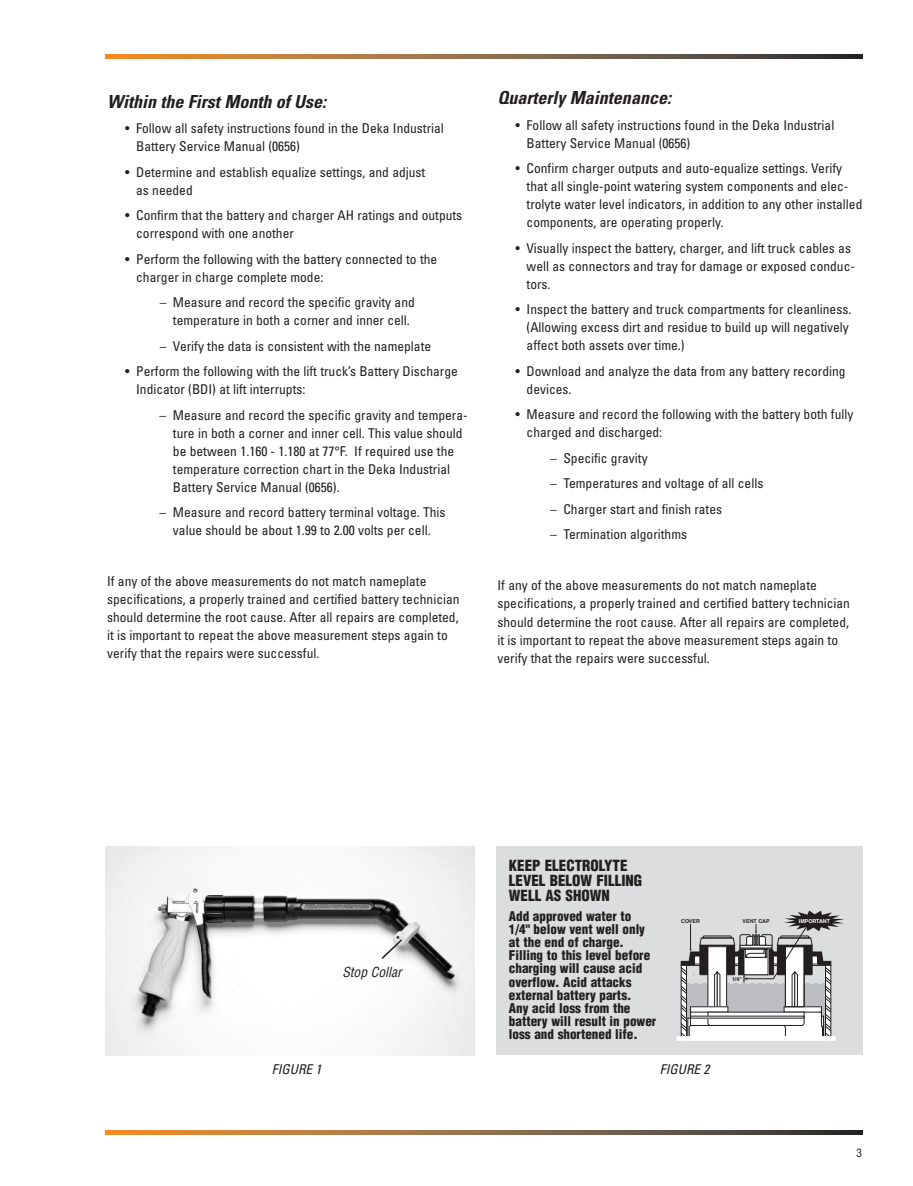
<style>
.page{position:relative;width:913px;height:1186px;background:#fff}
.page>*{position:absolute;margin:0;border:0;box-sizing:border-box;transform-origin:0 0}
.t1{font:italic 700 condensed 18px "Univers";color:#231f20}
.t2{font:900 condensed 15px/15px "Helvetica";color:#231f20}
.t3{font:condensed 13.5px/18px "Univers";color:#231f20}
.t4{font:italic condensed 13.5px "Univers";color:#231f20}
.t5{font:italic condensed 13.5px "Helvetica";color:#231f20}
.t6{font:900 condensed 13.05px/13px "Helvetica";color:#231f20}
.t7{font:condensed 11.25px "Helvetica";color:#231f20}
.t8{font:700 5.4px "Helvetica";color:#231f20}
.t9{font:700 5.4px "Helvetica";color:#fff}
</style>
<div class="page">
<img style="left:106px;top:846px;width:369px;height:209px">
<div style="left:496px;top:846px;width:366px;height:208px;background:#dcdddf"></div>
<svg style="left:680px;top:910px;width:164px;height:130px"></svg>
<div style="left:785px;top:946px;width:19px;height:60px;border:1px solid #231f20"></div>
<hr style="left:676px;top:1036px;width:159px;height:4px;background:#fff">
<img style="left:106px;top:54px;width:756px;height:4px">
<img style="left:106px;top:1130px;width:756px;height:4px">
<svg style="left:380px;top:937px;width:23px;height:23px"></svg>
<h1 class="t1" style="left:107px;top:94px;width:220px">Within the First Month of Use:</h1>
<p class="t3" style="left:136px;top:120px;width:309px;text-indent:-11px">• Follow all safety instructions found in the Deka Industrial<br>Battery Service Manual (0656)</p>
<p class="t3" style="left:136px;top:164px;width:290px;text-indent:-11px">• Determine and establish equalize settings, and adjust as needed</p>
<p class="t3" style="left:136px;top:207px;width:327px;text-indent:-11px">• Confirm that the battery and charger AH ratings and outputs correspond with one another</p>
<p class="t3" style="left:136px;top:251px;width:302px;text-indent:-11px">• Perform the following with the battery connected to the charger in charge complete mode:</p>
<p class="t3" style="left:173px;top:294px;width:243px;text-indent:-13px">– Measure and record the specific gravity and temperature in both a corner and inner cell.</p>
<p class="t3" style="left:160px;top:338px;width:273px">– Verify the data is consistent with the nameplate</p>
<p class="t3" style="left:136px;top:363px;width:323px;text-indent:-11px">• Perform the following with the lift truck’s Battery Discharge<br>Indicator (BDI) at lift interrupts:</p>
<p class="t3" style="left:173px;top:407px;width:296px;text-indent:-13px">– Measure and record the specific gravity and tempera&shy;ture in both a corner and inner cell. This value should be between 1.160 - 1.180 at 77°F. If required use the temperature correction chart in the Deka Industrial Battery Service Manual (0656).</p>
<p class="t3" style="left:160px;top:504px;width:287px;text-align:center">– Measure and record battery terminal voltage. This value should be about 1.99 to 2.00 volts per cell.</p>
<p class="t3" style="left:107px;top:573px;width:354px">If any of the above measurements do not match nameplate specifications, a properly trained and certified battery technician should determine the root cause. After all repairs are completed, it is important to repeat the above measurement steps again to verify that the repairs were successful.</p>
<h1 class="t1" style="left:497px;top:91px;width:175px">Quarterly Maintenance:</h1>
<p class="t3" style="left:526px;top:117px;width:309px;text-indent:-11px">• Follow all safety instructions found in the Deka Industrial<br>Battery Service Manual (0656)</p>
<p class="t3" style="left:526px;top:160px;width:337px;text-indent:-11px">• Confirm charger outputs and auto-equalize settings. Verify that all single-point watering system components and elec&shy;trolyte water level indicators, in addition to any other installed components, are operating properly.</p>
<p class="t3" style="left:526px;top:240px;width:330px;text-indent:-11px">• Visually inspect the battery, charger, and lift truck cables as well as connectors and tray for damage or exposed conduc&shy;tors.</p>
<p class="t3" style="left:526px;top:301px;width:326px;text-indent:-11px">• Inspect the battery and truck compartments for cleanliness. (Allowing excess dirt and residue to build up will negatively affect both assets over time.)</p>
<p class="t3" style="left:526px;top:363px;width:320px;text-indent:-11px">• Download and analyze the data from any battery recording devices.</p>
<p class="t3" style="left:526px;top:406px;width:328px;text-indent:-11px">• Measure and record the following with the battery both fully charged and discharged:</p>
<p class="t3" style="left:550px;top:450px;width:99px">– Specific gravity</p>
<p class="t3" style="left:550px;top:475px;width:215px">– Temperatures and voltage of all cells</p>
<p class="t3" style="left:550px;top:501px;width:173px">– Charger start and finish rates</p>
<p class="t3" style="left:550px;top:526px;width:138px">– Termination algorithms</p>
<p class="t3" style="left:497px;top:577px;width:354px">If any of the above measurements do not match nameplate specifications, a properly trained and certified battery technician should determine the root cause. After all repairs are completed, it is important to repeat the above measurement steps again to verify that the repairs were successful.</p>
<p class="t5" style="left:342px;top:966px;width:61px">Stop Collar</p>
<p class="t2" style="left:508px;top:859px;width:135px">KEEP ELECTROLYTE<br>LEVEL BELOW FILLING<br>WELL AS SHOWN</p>
<p class="t6" style="left:508px;top:910px;width:149px">Add approved water to<br>1/4" below vent well only at the end of charge.<br>Filling to this level before charging will cause acid overflow. Acid attacks external battery parts.<br>Any acid loss from the battery will result in power loss and shortened life.</p>
<p class="t8" style="left:681px;top:918px;width:20px">COVER</p>
<p class="t8" style="left:742px;top:918px;width:29px">VENT CAP</p>
<p class="t9" style="left:798px;top:918px;width:33px">IMPORTANT</p>
<p class="t8" style="left:731px;top:977px;width:11px">1/4"</p>
<p class="t4" style="left:272px;top:1063px;width:51px">FIGURE 1</p>
<p class="t4" style="left:659px;top:1063px;width:51px">FIGURE 2</p>
<p class="t7" style="left:856px;top:1148px;width:7px">3</p>
</div>
